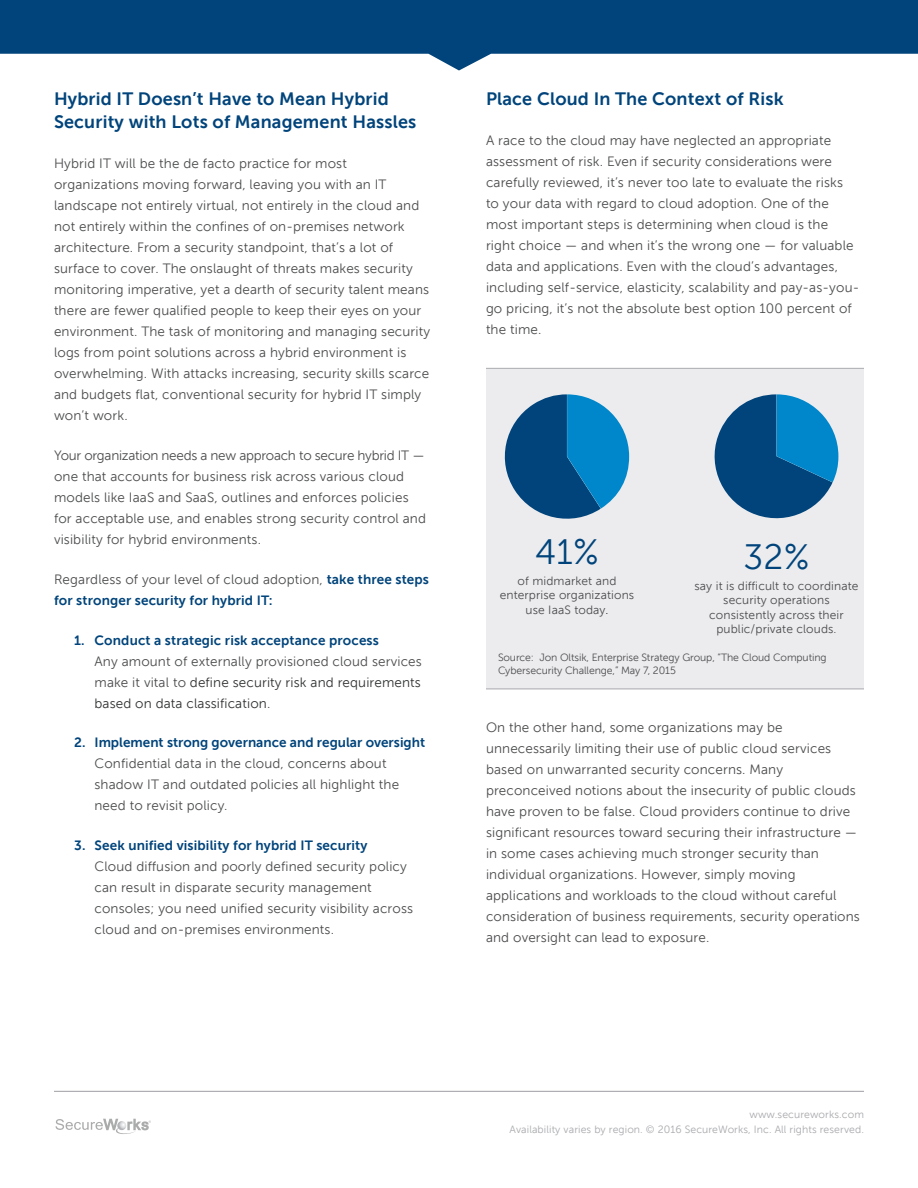
<style>
.page{position:relative;width:918px;height:1188px;background:#fff}
.page>*{position:absolute;margin:0;border:0;box-sizing:border-box;transform-origin:0 0}
.t1{font:35.25px "Museo Sans For Dell";color:#00447b}
.t2{font:700 18px/22.5px "Museo Sans For Dell";letter-spacing:.01em;color:#00447b}
.t3{font:13.5px/21px "Museo Sans For Dell";letter-spacing:.01em;color:#4b4c4d}
.t4{font:700 13.5px/21px "Museo Sans For Dell";letter-spacing:.01em;color:#00447b}
.t5{font:12px/14.4px "Museo Sans For Dell";letter-spacing:.01em;color:#4b4c4d;text-align:center}
.t6{font:10.5px/12.6px "Museo Sans For Dell";letter-spacing:-.01em;color:#4b4c4d}
.t7{font:10.5px/15px "Museo Sans For Dell";letter-spacing:.01em;color:#a8a9ad;text-align:right}
.s1{font-weight:400;color:#4b4c4d}
.s2{color:#313232}
.s3{color:#231f20}
</style>
<div class="page">
<hr style="left:54px;top:1091px;width:810px;height:1px;background:#a8a9ad">
<svg style="left:0;top:0;width:918px;height:70px;fill:#00447b"></svg>
<div style="left:486px;top:369px;width:378px;height:320px;background:#ececee"></div>
<svg style="left:504px;top:394px;width:125px;height:125px"></svg>
<svg style="left:714px;top:394px;width:124px;height:125px"></svg>
<hr style="left:486px;top:368px;width:378px;height:1px;background:#a8a9ad">
<hr style="left:486px;top:689px;width:378px;height:1px;background:#a8a9ad">
<svg style="left:55px;top:1119px;width:96px;height:15px"></svg>
<h2 class="t2" style="left:54px;top:88px;width:364px">Hybrid IT Doesn’t Have to Mean Hybrid<br>Security with Lots of Management Hassles</h2>
<p class="t3" style="left:54px;top:153px;width:378px">Hybrid IT will be the de facto practice for most organizations moving forward, leaving you with an IT landscape not entirely virtual, not entirely in the cloud and not entirely within the confines of on-premises network architecture. From a security standpoint, that’s a lot of surface to cover. The onslaught of threats makes security monitoring imperative, yet a dearth of security talent means there are fewer qualified people to keep their eyes on your environment. The task of monitoring and managing security logs from point solutions across a hybrid environment is overwhelming. With attacks increasing, security skills scarce and budgets flat, conventional security for hybrid IT simply won’t work.</p>
<p class="t3" style="left:54px;top:445px;width:374px">Your organization needs a new approach to secure hybrid IT — one that accounts for business risk across various cloud models like IaaS and SaaS, outlines and enforces policies for acceptable use, and enables strong security control and visibility for hybrid environments.</p>
<p class="t4" style="left:54px;top:568px;width:377px"><span class="s1">Regardless of your level of cloud adoption,</span> take three steps for stronger security for hybrid IT:</p>
<p class="t4" style="left:74px;top:629px;width:306px">1. Conduct a strategic risk acceptance process</p>
<p class="t3" style="left:94px;top:650px;width:329px;text-align:justify">Any amount of externally provisioned cloud services make it vital to <span class="s2">define security risk and requirements based on data classification</span>.</p>
<p class="t4" style="left:74px;top:732px;width:352px">2. Implement strong governance and regular oversight</p>
<p class="t3" style="left:94px;top:753px;width:306px">Confidential data in the cloud, concerns about shadow IT and outdated policies all highlight the need to revisit policy.</p>
<p class="t4" style="left:74px;top:835px;width:295px">3. Seek unified visibility for hybrid IT security</p>
<p class="t3" style="left:94px;top:856px;width:320px">Cloud diffusion and poorly defined security policy can result in disparate security management consoles; you need unified security visibility across cloud and on-premises environments.</p>
<h2 class="t2" style="left:486px;top:88px;width:299px">Place Cloud In The Context of Risk</h2>
<p class="t3" style="left:486px;top:130px;width:375px">A race to the cloud may have neglected an appropriate assessment of risk. Even if security considerations were carefully reviewed, it’s never too late to evaluate the risks to your data with regard to cloud adoption. One of the most important steps is determining when cloud is the right choice — and when it’s the wrong one — for valuable data and applications. Even with the cloud’s advantages, including self-service, elasticity, scalability and pay-as-you&shy;go pricing, it’s not the absolute best option 100 percent of the time.</p>
<h1 class="t1" style="left:535px;top:533px;width:65px">41%</h1>
<p class="t5" style="left:500px;top:574px;width:136px">of midmarket and enterprise organizations use IaaS today<span class="s3">.</span></p>
<h1 class="t1" style="left:743px;top:537px;width:68px">32%</h1>
<p class="t5" style="left:695px;top:579px;width:166px">say it is difficult to coordinate security operations consistently across their public/private clouds.</p>
<p class="t6" style="left:498px;top:651px;width:330px">Source: Jon Oltsik, Enterprise Strategy Group, “The Cloud Computing<br>Cybersecurity Challenge,” May 7, 2015</p>
<p class="t3" style="left:486px;top:717px;width:375px">On the other hand, some organizations may be unnecessarily limiting their use of public cloud services based on unwarranted security concerns. Many preconceived notions about the insecurity of public clouds have proven to be false. Cloud providers continue to drive significant resources toward securing their infrastructure — in some cases achieving much stronger security than individual organizations. However, simply moving applications and workloads to the cloud without careful consideration of business requirements, security operations and oversight can lead to exposure.</p>
<p class="t7" style="left:510px;top:1107px;width:356px">www.secureworks.com<br>Availability varies by region. © 2016 SecureWorks, Inc. All rights reserved.</p>
</div>
